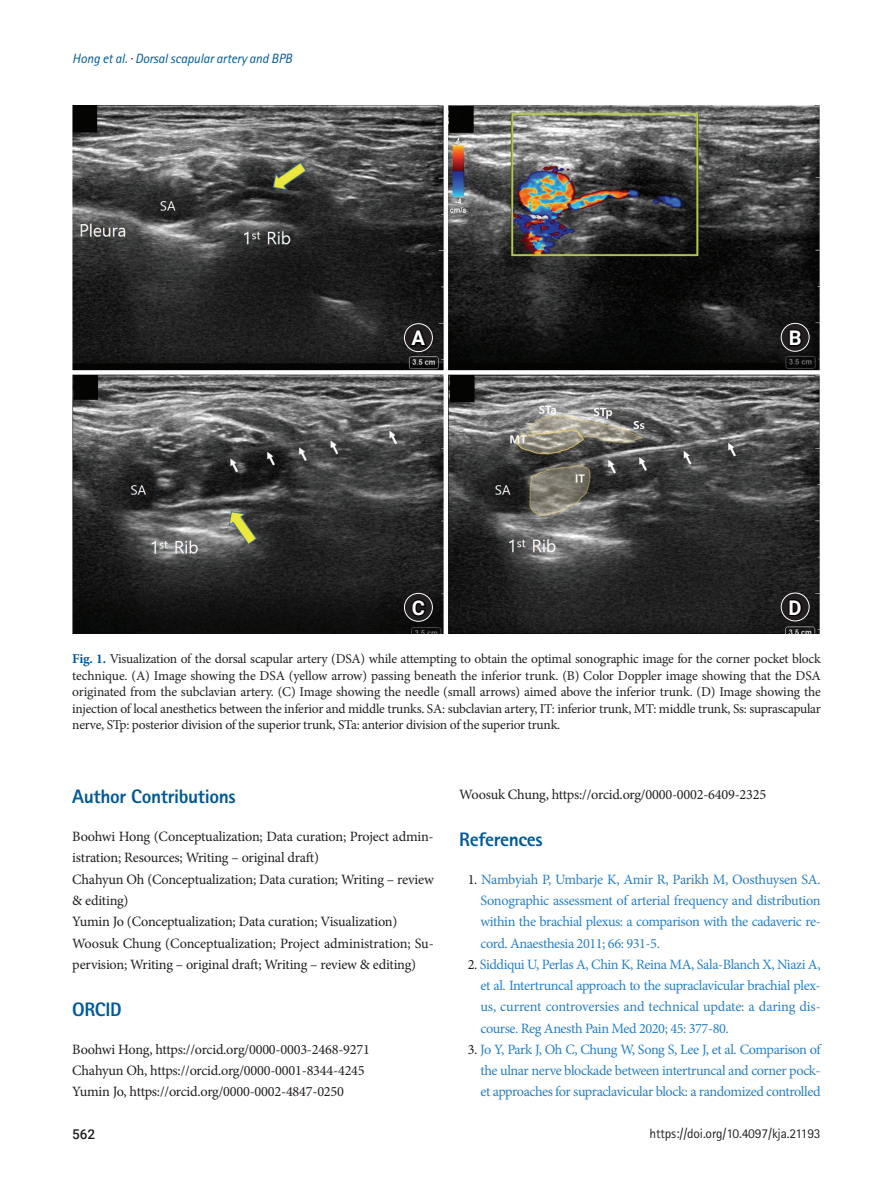
<style>
.page{position:relative;width:893px;height:1191px;background:#fff}
.page>*{position:absolute;margin:0;border:0;box-sizing:border-box;transform-origin:0 0}
.t1{font:700 20.25px "Roboto";color:#fff}
.t2{font:800 19.5px "Rotis Sans Serif Std";letter-spacing:-.02em;color:#015a98}
.t3{font:14.25px/21.3px "Minion Pro";letter-spacing:-.03em;color:#2a80c3;text-align:justify}
.t4{font:14.25px/21.3px "Minion Pro";letter-spacing:-.015em;color:#231f20}
.t5{font:13.5px/16.5px "Minion Pro";letter-spacing:-.02em;color:#231f20;text-align:justify}
.t6{font:italic 13.5px "Rotis Sans Serif Std";letter-spacing:-.01em;color:#015a98}
.t7{font:13.5px "Rotis Sans Serif Std";letter-spacing:-.01em;color:#231f20}
.t8{font:500 13.5px "Roboto";color:#231f20}
.s1{color:#231f20}
.s2{font-weight:700;color:#015a98}
</style>
<div class="page">
<img style="left:72px;top:105px;width:748px;height:528px">
<svg style="left:781px;top:323px;width:28px;height:28px"></svg>
<div style="left:781px;top:323px;width:29px;height:29px;border:1px solid #fff;border-radius:50%"></div>
<svg style="left:787px;top:327px;width:17px;height:21px"></svg>
<svg style="left:781px;top:593px;width:28px;height:28px"></svg>
<div style="left:781px;top:592px;width:29px;height:29px;border:1px solid #fff;border-radius:50%"></div>
<svg style="left:787px;top:597px;width:17px;height:20px"></svg>
<svg style="left:404px;top:324px;width:28px;height:28px"></svg>
<div style="left:404px;top:323px;width:29px;height:29px;border:1px solid #fff;border-radius:50%"></div>
<svg style="left:408px;top:328px;width:21px;height:21px"></svg>
<svg style="left:404px;top:593px;width:28px;height:28px"></svg>
<div style="left:404px;top:593px;width:29px;height:29px;border:1px solid #fff;border-radius:50%"></div>
<svg style="left:409px;top:597px;width:19px;height:21px"></svg>
<p class="t6" style="left:72px;top:51px;width:221px">Hong et al. <span class="s1">·</span> Dorsal scapular artery and BPB</p>
<h1 class="t1" style="left:412px;top:324px;width:15px">A</h1>
<h1 class="t1" style="left:412px;top:593px;width:15px">C</h1>
<h1 class="t1" style="left:789px;top:324px;width:14px">B</h1>
<h1 class="t1" style="left:789px;top:593px;width:15px">D</h1>
<p class="t5" style="left:72px;top:650px;width:750px"><span class="s2">Fig. 1.</span> Visualization of the dorsal scapular artery (DSA) while attempting to obtain the optimal sonographic image for the corner pocket block technique. (A) Image showing the DSA (yellow arrow) passing beneath the inferior trunk. (B) Color Doppler image showing that the DSA originated from the subclavian artery. (C) Image showing the needle (small arrows) aimed above the inferior trunk. (D) Image showing the injection of local anesthetics between the inferior and middle trunks. SA: subclavian artery, IT: inferior trunk, MT: middle trunk, Ss: suprascapular nerve, STp: posterior division of the superior trunk, STa: anterior division of the superior trunk.</p>
<h2 class="t2" style="left:72px;top:784px;width:165px">Author Contributions</h2>
<p class="t4" style="left:72px;top:826px;width:363px">Boohwi Hong (Conceptualization; Data curation; Project admin&shy;istration; Resources; Writing – original draft)<br>Chahyun Oh (Conceptualization; Data curation; Writing – review &amp; editing)<br>Yumin Jo (Conceptualization; Data curation; Visualization)<br>Woosuk Chung (Conceptualization; Project administration; Su&shy;pervision; Writing – original draft; Writing – review &amp; editing)</p>
<h2 class="t2" style="left:72px;top:996px;width:51px">ORCID</h2>
<p class="t4" style="left:72px;top:1038px;width:299px">Boohwi Hong, https://orcid.org/0000-0003-2468-9271<br>Chahyun Oh, https://orcid.org/0000-0001-8344-4245<br>Yumin Jo, https://orcid.org/0000-0002-4847-0250</p>
<p class="t4" style="left:459px;top:783px;width:309px">Woosuk Chung, https://orcid.org/0000-0002-6409-2325</p>
<h2 class="t2" style="left:459px;top:826px;width:85px">References</h2>
<p class="t3" style="left:480px;top:868px;width:342px;text-indent:-13px"><span class="s1">1.</span> Nambyiah P, Umbarje K, Amir R, Parikh M, Oosthuysen SA.<br>Sonographic assessment of arterial frequency and distribution within the brachial plexus: a comparison with the cadaveric re&shy;cord. Anaesthesia 2011; 66: 931-5.</p>
<p class="t3" style="left:480px;top:953px;width:342px;text-indent:-13px"><span class="s1">2.</span> Siddiqui U, Perlas A, Chin K, Reina MA, Sala-Blanch X, Niazi A, et al. Intertruncal approach to the supraclavicular brachial plex&shy;us, current controversies and technical update: a daring dis&shy;course. Reg Anesth Pain Med 2020; 45: 377-80.</p>
<p class="t3" style="left:480px;top:1038px;width:342px;text-indent:-13px"><span class="s1">3.</span> Jo Y, Park J, Oh C, Chung W, Song S, Lee J, et al. Comparison of the ulnar nerve blockade between intertruncal and corner pock&shy;et approaches for supraclavicular block: a randomized controlled</p>
<p class="t8" style="left:72px;top:1124px;width:25px">562</p>
<p class="t7" style="left:649px;top:1125px;width:173px">https://doi.org/10.4097/kja.21193</p>
</div>
